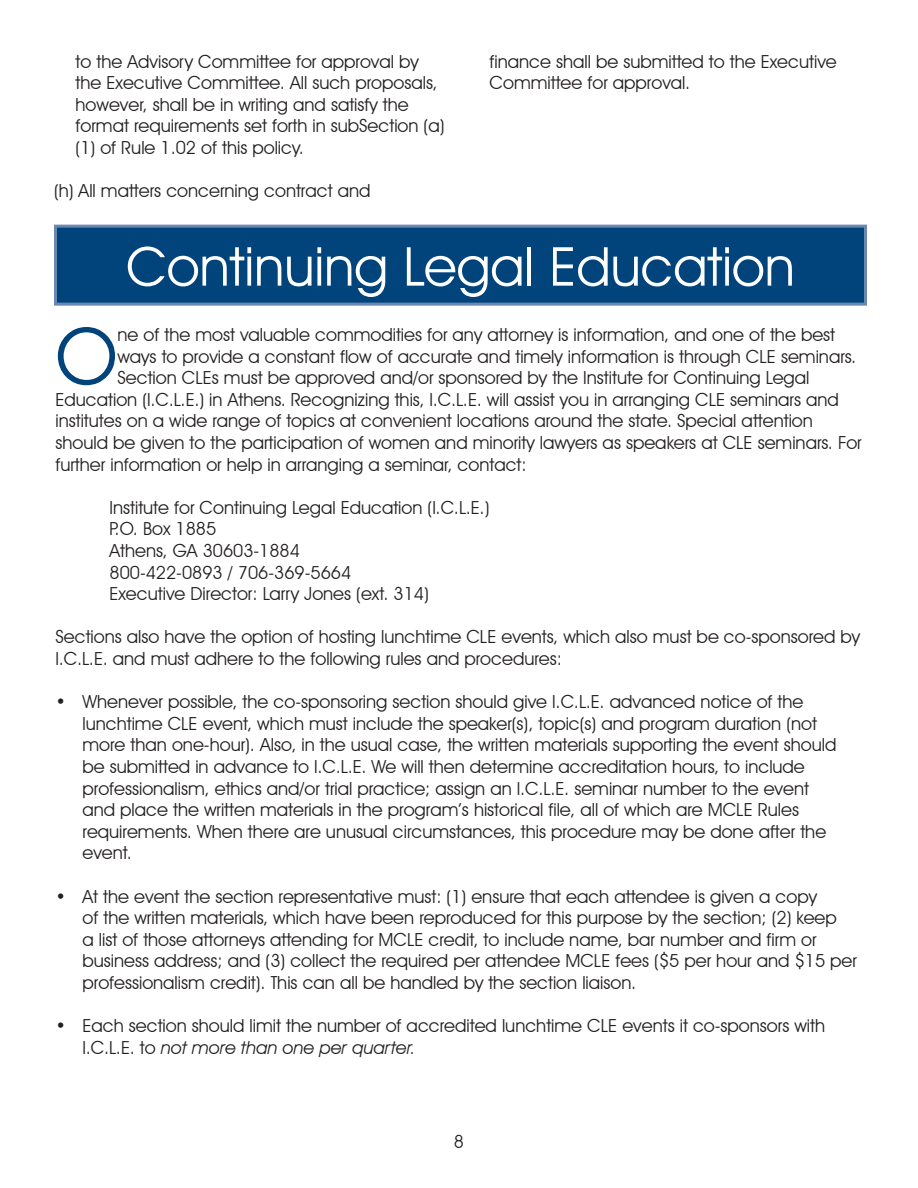
<style>
.page{position:relative;width:918px;height:1188px;background:#fff}
.page>*{position:absolute;margin:0;border:0;box-sizing:border-box;transform-origin:0 0}
.t1{font:78.75px "Avant Garde IT Cby BT";color:#00447b}
.t2{font:54px "Avant Garde IT Cby BT";color:#fff}
.t3{font:18px/21.6px "Avant Garde IT Cby BT";color:#231f20}
.s1{font-style:italic}
</style>
<div class="page">
<div style="left:56px;top:226px;width:810px;height:78px;background:#00447b"></div>
<div style="left:54px;top:225px;width:813px;height:81px;border:3px solid #6988b2"></div>
<p class="t3" style="left:76px;top:50px;width:370px">to the Advisory Committee for approval by the Executive Committee. All such proposals, however, shall be in writing and satisfy the format requirements set forth in subSection (a) (1) of Rule 1.02 of this policy.</p>
<p class="t3" style="left:54px;top:180px;width:318px">(h) All matters concerning contract and</p>
<p class="t3" style="left:490px;top:50px;width:349px">finance shall be submitted to the Executive<br>Committee for approval.</p>
<p class="t2" style="left:126px;top:234px;width:670px">Continuing Legal Education</p>
<p class="t1" style="left:56px;top:308px;width:63px">O</p>
<p class="t3" style="left:117px;top:324px;width:719px">ne of the most valuable commodities for any attorney is information, and one of the best</p>
<p class="t3" style="left:117px;top:345px;width:740px">ways to provide a constant flow of accurate and timely information is through CLE seminars.</p>
<p class="t3" style="left:117px;top:367px;width:693px">Section CLEs must be approved and/or sponsored by the Institute for Continuing Legal</p>
<p class="t3" style="left:56px;top:388px;width:785px">Education (I.C.L.E.) in Athens. Recognizing this, I.C.L.E. will assist you in arranging CLE seminars and</p>
<p class="t3" style="left:56px;top:410px;width:759px">institutes on a wide range of topics at convenient locations around the state. Special attention</p>
<p class="t3" style="left:56px;top:432px;width:808px">should be given to the participation of women and minority lawyers as speakers at CLE seminars. For</p>
<p class="t3" style="left:56px;top:453px;width:473px">further information or help in arranging a seminar, contact:</p>
<p class="t3" style="left:110px;top:496px;width:381px">Institute for Continuing Legal Education (I.C.L.E.)</p>
<p class="t3" style="left:110px;top:518px;width:108px">P.O. Box 1885</p>
<p class="t3" style="left:110px;top:540px;width:192px">Athens, GA 30603-1884</p>
<p class="t3" style="left:110px;top:561px;width:243px">800-422-0893 / 706-369-5664</p>
<p class="t3" style="left:110px;top:583px;width:321px">Executive Director: Larry Jones (ext. 314)</p>
<p class="t3" style="left:56px;top:626px;width:806px">Sections also have the option of hosting lunchtime CLE events, which also must be co-sponsored by<br>I.C.L.E. and must adhere to the following rules and procedures:</p>
<p class="t3" style="left:82px;top:691px;width:755px;text-indent:-27px">• Whenever possible, the co-sponsoring section should give I.C.L.E. advanced notice of the lunchtime CLE event, which must include the speaker(s), topic(s) and program duration (not more than one-hour). Also, in the usual case, the written materials supporting the event should be submitted in advance to I.C.L.E. We will then determine accreditation hours, to include professionalism, ethics and/or trial practice; assign an I.C.L.E. seminar number to the event and place the written materials in the program’s historical file, all of which are MCLE Rules requirements. When there are unusual circumstances, this procedure may be done after the event.</p>
<p class="t3" style="left:82px;top:885px;width:776px;text-indent:-27px">• At the event the section representative must: (1) ensure that each attendee is given a copy<br>of the written materials, which have been reproduced for this purpose by the section; (2) keep<br>a list of those attorneys attending for MCLE credit, to include name, bar number and firm or business address; and (3) collect the required per attendee MCLE fees ($5 per hour and $15 per professionalism credit). This can all be handled by the section liaison.</p>
<p class="t3" style="left:82px;top:1015px;width:744px;text-indent:-27px">• Each section should limit the number of accredited lunchtime CLE events it co-sponsors with<br>I.C.L.E. to <span class="s1">not more than one per quarter.</span></p>
<p class="t3" style="left:454px;top:1130px;width:12px">8</p>
</div>
